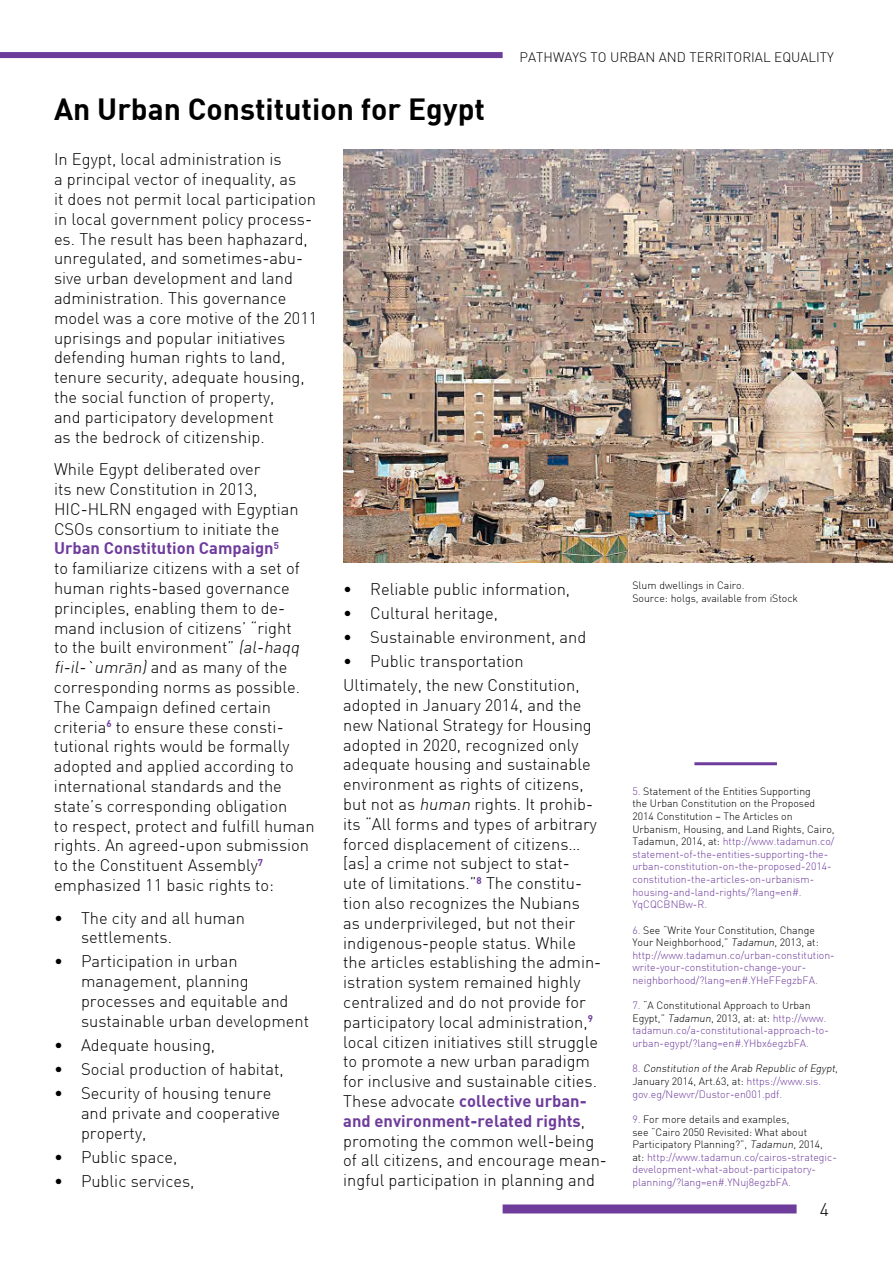
<style>
.page{position:relative;width:893px;height:1263px;background:#fff}
.page>*{position:absolute;margin:0;border:0;box-sizing:border-box;transform-origin:0 0}
.t1{font:700 30px "DIN";color:#000}
.t2{font:300 18px "DIN";color:#000}
.t3{font:300 16.5px/19.8px "DIN";color:#000}
.t4{font:300 13.5px "DIN";color:#000}
.t5{font:300 10.5px/12.6px "DIN";color:#6e3c9b}
.t6{font:300 10.5px/12.6px "DIN";color:#000}
.s1{font-weight:700;color:#6e3c9b}
.s2{font-style:italic}
.s3{font-family:"Open Sans";font-style:italic;font-size:15px}
.s4{color:#000}
.s5{font-style:italic;color:#000}
</style>
<div class="page">
<div style="left:0;top:52px;width:503px;height:6px;background:#6e3c9b"></div>
<div style="left:503px;top:1204px;width:294px;height:9px;background:#6e3c9b"></div>
<hr style="left:694px;top:762px;width:83px;height:3px;background:#6e3c9b">
<img style="left:343px;top:150px;width:550px;height:413px">
<h1 class="t1" style="left:54px;top:90px;width:433px">An Urban Constitution for Egypt</h1>
<p class="t4" style="left:520px;top:49px;width:316px">PATHWAYS TO URBAN AND TERRITORIAL EQUALITY</p>
<p class="t3" style="left:54px;top:149px;width:265px">In Egypt, local administration is<br>a principal vector of inequality, as<br>it does not permit local participation in local government policy process&shy;es. The result has been haphazard, unregulated, and sometimes-abu&shy;sive urban development and land administration. This governance model was a core motive of the 2011 uprisings and popular initiatives defending human rights to land, tenure security, adequate housing, the social function of property,<br>and participatory development<br>as the bedrock of citizenship.</p>
<p class="t3" style="left:54px;top:459px;width:262px">While Egypt deliberated over<br>its new Constitution in 2013,<br>HIC-HLRN engaged with Egyptian<br>CSOs consortium to initiate the<br><span class="s1">Urban Constitution Campaign</span><sup>5<br></sup>to familiarize citizens with a set of human rights-based governance principles, enabling them to de&shy;mand inclusion of citizens’ “right<br>to the built environment” <span class="s2">(al-haqq fi-il-`umr</span><span class="s3">ā</span><span class="s2">n)</span> a n d as ma ny of t h e corresponding norms as possible.<br>The Campaign defined certain criteria<sup>6</sup> to ensure these consti&shy;tutional rights would be formally adopted and applied according to international standards and the state’s corresponding obligation<br>to respect, protect and fulfill human rights. An agreed-upon submission to the Constituent Assembly<sup>7 </sup>emphasized 11 basic rights to:</p>
<p class="t3" style="left:81px;top:907px;width:165px;text-indent:-27px">• The city and all human settlements.</p>
<p class="t3" style="left:81px;top:951px;width:230px;text-indent:-27px">• Participation in urban management, planning processes and equitable and sustainable urban development</p>
<p class="t3" style="left:54px;top:1035px;width:163px">• Adequate housing,</p>
<p class="t3" style="left:54px;top:1059px;width:231px">• Social production of habitat,</p>
<p class="t3" style="left:81px;top:1083px;width:201px;text-indent:-27px">• Security of housing tenure and private and cooperative property,</p>
<p class="t3" style="left:54px;top:1147px;width:125px">• Public space,</p>
<p class="t3" style="left:54px;top:1171px;width:142px">• Public services,</p>
<p class="t3" style="left:343px;top:579px;width:228px">• Reliable public information,</p>
<p class="t3" style="left:343px;top:603px;width:156px">• Cultural heritage,</p>
<p class="t3" style="left:343px;top:627px;width:245px">• Sustainable environment, and</p>
<p class="t3" style="left:343px;top:649px;width:238px;line-height:24px">• Public transportation<br>Ultimately, the new Constitution,</p>
<p class="t3" style="left:343px;top:695px;width:265px">adopted in January 2014, and the new National Strategy for Housing adopted in 2020, recognized only adequate housing and sustainable environment as rights of citizens, but not as <span class="s2">human</span> rights. It prohib&shy;its “All forms and types of arbitrary forced displacement of citizens… [as] a crime not subject to stat-<br>ute of limitations.”<sup>8</sup> The constitu&shy;tion also recognizes the Nubians<br>as underprivileged, but not their indigenous-people status. While<br>the articles establishing the admin&shy;istration system remained highly centralized and do not provide for participatory local administration,<sup>9 </sup>local citizen initiatives still struggle to promote a new urban paradigm for inclusive and sustainable cities.<br>These advocate <span class="s1">collective urban&shy;and environment-related rights</span>, promoting the common well-being of all citizens, and encourage mean&shy;ingful participation in planning and</p>
<p class="t6" style="left:632px;top:579px;width:167px">Slum dwellings in Cairo.<br>Source: holgs, available from iStock</p>
<p class="t5" style="left:632px;top:784px;width:204px">5. <span class="s4">Statement of the Entities Supporting<br>the Urban Constitution on the Proposed 2014 Constitution – The Articles on Urbanism, Housing, and Land Rights, Cairo, Tadamun, 2014, at:</span> http://www.tadamun.co/ statement-of-the-entities-supporting-the&shy;urban-constitution-on-the-proposed-2014- constitution-the-articles-on-urbanism&shy;housing-and-land-rights/?lang=en#.<br>YqCQCBNBw-R.</p>
<p class="t5" style="left:632px;top:923px;width:204px">6. <span class="s4">See “Write Your Constitution, Change Your Neighborhood,”</span> <span class="s5">Tadamun</span><span class="s4">, 2013, at: </span>http://www.tadamun.co/urban-constitution&shy;write-your-constitution-change-your&shy;neighborhood/?lang=en#.YHeFFegzbFA.</p>
<p class="t5" style="left:632px;top:999px;width:198px">7. <span class="s4">“A Constitutional Approach to Urban Egypt,”</span> <span class="s5">Tadamun</span><span class="s4">, 2013, at: at:</span> http://www. tadamun.co/a-constitutional-approach-to&shy;urban-egypt/?lang=en#.YHbx6egzbFA.</p>
<p class="t5" style="left:632px;top:1062px;width:207px">8 . <span class="s5">Constitution of the Arab Republic of Egypt</span><span class="s4">,<br>January 2014, Art.63, at:</span> https://www.sis. gov.eg/Newvr/Dustor-en001.pdf.</p>
<p class="t5" style="left:632px;top:1113px;width:206px">9. <span class="s4">For more details and examples,<br>see “Cairo 2050 Revisited: What about Participatory Planning?”,</span> <span class="s5">Tadamun</span><span class="s4">, 2014, at:</span> http://www.tadamun.co/cairos-strategic&shy;development-what-about-participatory&shy;planning/?lang=en#.YNuj8egzbFA.</p>
<p class="t2" style="left:820px;top:1198px;width:11px">4</p>
</div>
